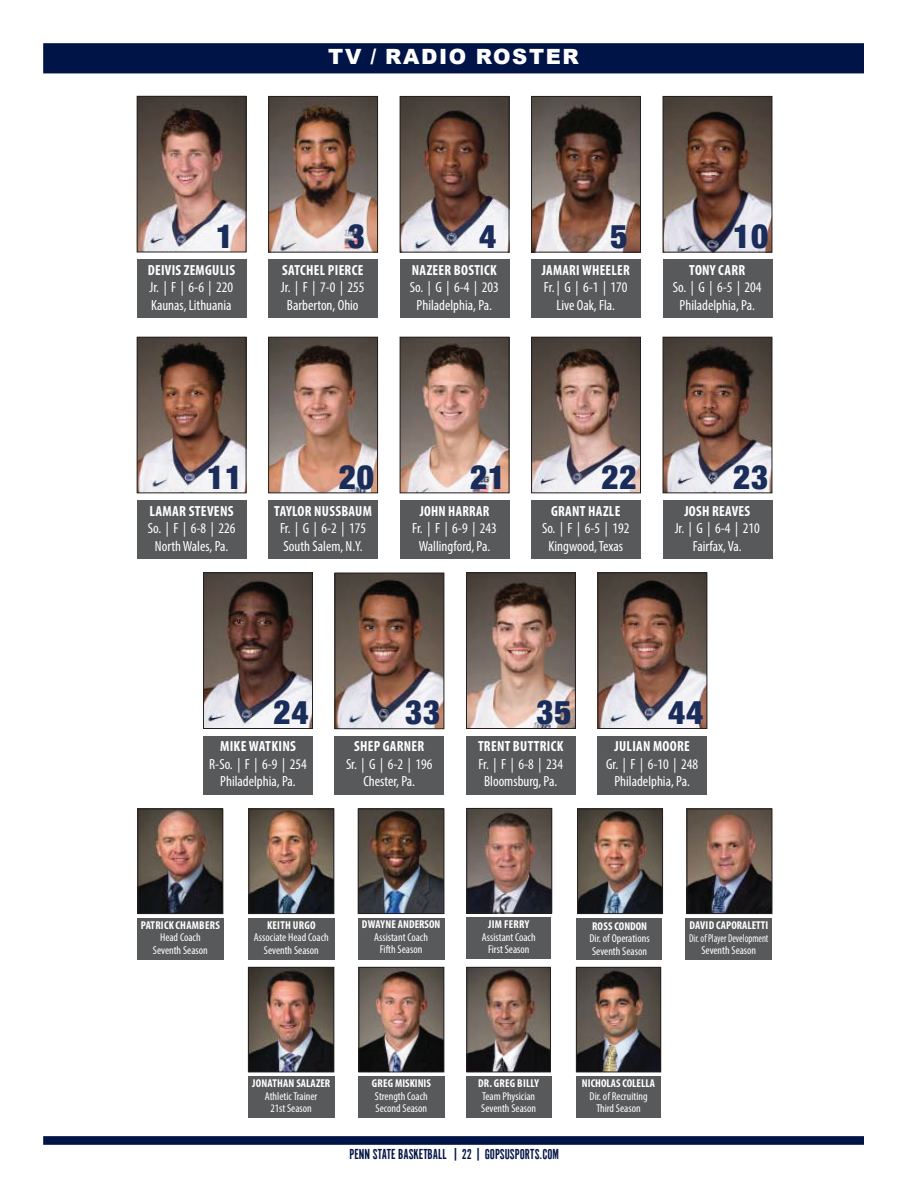
<style>
.page{position:relative;width:918px;height:1188px;background:#fff}
.page>*{position:absolute;margin:0;border:0;box-sizing:border-box;transform-origin:0 0}
.t1{font:900 condensed 33.15px "Helvetica Neue";letter-spacing:.025em;color:#1a2c59}
.t2{font:900 21px "Arial";letter-spacing:.075em;color:#fff}
.t3{font:15px "Alternate Gothic Com No 1";color:#001447}
.t4{font:condensed 14.7px/17.7px "Myriad Pro";color:#fff;text-align:center}
.t5{font:700 condensed 14.7px "Myriad Pro";letter-spacing:.02em;color:#fff}
.t6{font:700 condensed 14.7px "Myriad Pro";letter-spacing:.02em;color:#fff;scale:.95 1}
.t7{font:condensed 11.4px/12.5px "Myriad Pro";color:#fff;text-align:center}
.t8{font:700 condensed 11.4px "Myriad Pro";letter-spacing:.01em;color:#fff}
.t9{font:condensed 11.4px/12.5px "Myriad Pro";color:#fff;text-align:center;scale:.86 1}
</style>
<div class="page">
<div style="left:43px;top:43px;width:821px;height:30px;background:#001447;border:2px solid #001447"></div>
<div style="left:43px;top:1136px;width:821px;height:9px;background:#001447;border:2px solid #001447"></div>
<img style="left:140px;top:811px;width:81px;height:101px">
<div style="left:138px;top:809px;width:85px;height:105px;border:1px solid #231f20"></div>
<img style="left:469px;top:810px;width:81px;height:101px">
<div style="left:467px;top:808px;width:85px;height:105px;border:1px solid #231f20"></div>
<img style="left:360px;top:811px;width:82px;height:101px">
<div style="left:358px;top:809px;width:86px;height:105px;border:1px solid #231f20"></div>
<img style="left:251px;top:811px;width:81px;height:101px">
<div style="left:249px;top:809px;width:85px;height:105px;border:1px solid #231f20"></div>
<img style="left:361px;top:969px;width:81px;height:101px">
<div style="left:359px;top:967px;width:85px;height:105px;border:1px solid #231f20"></div>
<div style="left:137px;top:260px;width:109px;height:58px;background:#58595b"></div>
<img style="left:469px;top:969px;width:80px;height:101px">
<div style="left:467px;top:967px;width:84px;height:105px;border:1px solid #231f20"></div>
<img style="left:250px;top:969px;width:82px;height:101px">
<div style="left:248px;top:967px;width:86px;height:105px;border:1px solid #231f20"></div>
<div style="left:137px;top:918px;width:87px;height:41px;background:#58595b"></div>
<div style="left:248px;top:918px;width:87px;height:41px;background:#58595b"></div>
<div style="left:248px;top:1077px;width:87px;height:41px;background:#58595b"></div>
<div style="left:358px;top:1077px;width:87px;height:41px;background:#58595b"></div>
<div style="left:466px;top:1077px;width:85px;height:41px;background:#58595b"></div>
<div style="left:576px;top:919px;width:86px;height:41px;background:#58595b"></div>
<div style="left:358px;top:918px;width:86px;height:41px;background:#58595b"></div>
<div style="left:466px;top:918px;width:85px;height:41px;background:#58595b"></div>
<div style="left:685px;top:919px;width:87px;height:41px;background:#58595b"></div>
<div style="left:576px;top:1077px;width:85px;height:41px;background:#58595b"></div>
<div style="left:268px;top:260px;width:110px;height:58px;background:#58595b"></div>
<img style="left:578px;top:969px;width:81px;height:101px">
<div style="left:576px;top:967px;width:85px;height:105px;border:1px solid #231f20"></div>
<img style="left:270px;top:98px;width:106px;height:152px">
<div style="left:268px;top:96px;width:110px;height:156px;border:1px solid #231f20"></div>
<div style="left:400px;top:260px;width:109px;height:58px;background:#58595b"></div>
<img style="left:402px;top:98px;width:105px;height:152px">
<div style="left:400px;top:96px;width:109px;height:156px;border:1px solid #231f20"></div>
<div style="left:531px;top:260px;width:110px;height:58px;background:#58595b"></div>
<img style="left:533px;top:98px;width:106px;height:152px">
<div style="left:531px;top:96px;width:110px;height:156px;border:1px solid #231f20"></div>
<div style="left:663px;top:260px;width:109px;height:58px;background:#58595b"></div>
<img style="left:665px;top:98px;width:105px;height:152px">
<div style="left:663px;top:96px;width:109px;height:156px;border:1px solid #231f20"></div>
<img style="left:139px;top:339px;width:105px;height:152px">
<div style="left:137px;top:337px;width:109px;height:156px;border:1px solid #231f20"></div>
<div style="left:137px;top:500px;width:109px;height:59px;background:#58595b"></div>
<div style="left:268px;top:500px;width:110px;height:59px;background:#58595b"></div>
<img style="left:270px;top:339px;width:106px;height:152px">
<div style="left:268px;top:337px;width:110px;height:156px;border:1px solid #231f20"></div>
<div style="left:400px;top:500px;width:109px;height:59px;background:#58595b"></div>
<img style="left:402px;top:339px;width:105px;height:152px">
<div style="left:400px;top:337px;width:109px;height:156px;border:1px solid #231f20"></div>
<div style="left:531px;top:500px;width:110px;height:59px;background:#58595b"></div>
<img style="left:533px;top:339px;width:106px;height:152px">
<div style="left:531px;top:337px;width:110px;height:156px;border:1px solid #231f20"></div>
<div style="left:663px;top:500px;width:109px;height:59px;background:#58595b"></div>
<img style="left:665px;top:339px;width:105px;height:152px">
<div style="left:663px;top:337px;width:109px;height:156px;border:1px solid #231f20"></div>
<img style="left:205px;top:575px;width:106px;height:152px">
<div style="left:203px;top:573px;width:110px;height:156px;border:1px solid #231f20"></div>
<div style="left:203px;top:736px;width:110px;height:58px;background:#58595b"></div>
<div style="left:335px;top:736px;width:109px;height:58px;background:#58595b"></div>
<div style="left:466px;top:736px;width:110px;height:58px;background:#58595b"></div>
<img style="left:468px;top:575px;width:106px;height:152px">
<div style="left:466px;top:573px;width:110px;height:156px;border:1px solid #231f20"></div>
<div style="left:598px;top:736px;width:109px;height:58px;background:#58595b"></div>
<img style="left:600px;top:575px;width:105px;height:152px">
<div style="left:598px;top:573px;width:109px;height:156px;border:1px solid #231f20"></div>
<img style="left:139px;top:98px;width:105px;height:152px">
<div style="left:137px;top:96px;width:109px;height:156px;border:1px solid #231f20"></div>
<img style="left:337px;top:575px;width:105px;height:152px">
<div style="left:335px;top:573px;width:109px;height:156px;border:1px solid #231f20"></div>
<img style="left:689px;top:811px;width:81px;height:101px">
<div style="left:687px;top:809px;width:85px;height:105px;border:1px solid #231f20"></div>
<img style="left:579px;top:811px;width:82px;height:101px">
<div style="left:577px;top:809px;width:86px;height:105px;border:1px solid #231f20"></div>
<h2 class="t2" style="left:328px;top:41px;width:252px">TV / RADIO ROSTER</h2>
<h1 class="t1" style="left:216px;top:216px;width:19px">1</h1>
<p class="t5" style="left:148px;top:261px;width:89px">DEIVIS ZEMGULIS</p>
<p class="t4" style="left:150px;top:278px;width:85px;text-align:left">Jr. | F | 6-6 | 220<br>Kaunas, Lithuania</p>
<h1 class="t1" style="left:348px;top:216px;width:19px">3</h1>
<p class="t5" style="left:282px;top:261px;width:83px">SATCHEL PIERCE</p>
<p class="t4" style="left:281px;top:279px;width:85px">Jr. | F | 7-0 | 255<br>Barberton, Ohio</p>
<h1 class="t1" style="left:479px;top:216px;width:19px">4</h1>
<p class="t5" style="left:412px;top:261px;width:86px">NAZEER BOSTICK</p>
<p class="t4" style="left:410px;top:279px;width:90px">So. | G | 6-4 | 203<br>Philadelphia, Pa.</p>
<h1 class="t1" style="left:611px;top:216px;width:19px">5</h1>
<p class="t5" style="left:542px;top:261px;width:90px">JAMARI WHEELER</p>
<p class="t4" style="left:544px;top:279px;width:85px">Fr. | G | 6-1 | 170<br>Live Oak, Fla.</p>
<h1 class="t1" style="left:733px;top:216px;width:37px">10</h1>
<p class="t5" style="left:689px;top:261px;width:58px">TONY CARR</p>
<p class="t4" style="left:673px;top:279px;width:90px">So. | G | 6-5 | 204<br>Philadelphia, Pa.</p>
<h1 class="t1" style="left:207px;top:456px;width:37px">11</h1>
<p class="t5" style="left:149px;top:501px;width:86px">LAMAR STEVENS</p>
<p class="t4" style="left:148px;top:519px;width:89px">So. | F | 6-8 | 226<br>North Wales, Pa.</p>
<h1 class="t1" style="left:339px;top:456px;width:37px">20</h1>
<p class="t5" style="left:274px;top:501px;width:99px">TAYLOR NUSSBAUM</p>
<p class="t4" style="left:280px;top:519px;width:88px;text-align:left">Fr. | G | 6-2 | 175<br>South Salem, N.Y.</p>
<h1 class="t1" style="left:470px;top:456px;width:37px">21</h1>
<p class="t6" style="left:420px;top:501px;width:75px">JOHN HARRAR</p>
<p class="t4" style="left:412px;top:519px;width:86px">Fr. | F | 6-9 | 243<br>Wallingford, Pa.</p>
<h1 class="t1" style="left:602px;top:456px;width:37px">22</h1>
<p class="t5" style="left:551px;top:501px;width:71px">GRANT HAZLE</p>
<p class="t4" style="left:542px;top:519px;width:89px">So. | F | 6-5 | 192<br>Kingwood, Texas</p>
<h1 class="t1" style="left:733px;top:456px;width:37px">23</h1>
<p class="t5" style="left:684px;top:501px;width:67px">JOSH REAVES</p>
<p class="t4" style="left:675px;top:519px;width:86px">Jr. | G | 6-4 | 210<br>Fairfax, Va.</p>
<h1 class="t1" style="left:274px;top:692px;width:37px">24</h1>
<p class="t5" style="left:220px;top:737px;width:77px">MIKE WATKINS</p>
<p class="t4" style="left:209px;top:755px;width:99px">R-So. | F | 6-9 | 254<br>Philadelphia, Pa.</p>
<h1 class="t1" style="left:405px;top:692px;width:37px">33</h1>
<p class="t5" style="left:354px;top:737px;width:72px">SHEP GARNER</p>
<p class="t4" style="left:346px;top:755px;width:88px">Sr. | G | 6-2 | 196<br>Chester, Pa.</p>
<h1 class="t1" style="left:537px;top:692px;width:37px">35</h1>
<p class="t5" style="left:478px;top:737px;width:87px">TRENT BUTTRICK</p>
<p class="t4" style="left:478px;top:755px;width:86px">Fr. | F | 6-8 | 234<br>Bloomsburg, Pa.</p>
<h1 class="t1" style="left:668px;top:692px;width:37px">44</h1>
<p class="t5" style="left:615px;top:737px;width:77px">JULIAN MOORE</p>
<p class="t4" style="left:606px;top:755px;width:93px">Gr. | F | 6-10 | 248<br>Philadelphia, Pa.</p>
<p class="t8" style="left:141px;top:918px;width:81px">PATRICK CHAMBERS</p>
<p class="t7" style="left:153px;top:931px;width:56px">Head Coach<br>Seventh Season</p>
<p class="t8" style="left:267px;top:918px;width:50px">KEITH URGO</p>
<p class="t7" style="left:254px;top:931px;width:76px">Associate Head Coach<br>Seventh Season</p>
<p class="t8" style="left:362px;top:918px;width:80px">DWAYNE ANDERSON</p>
<p class="t7" style="left:374px;top:931px;width:55px">Assistant Coach<br>Fifth Season</p>
<p class="t8" style="left:488px;top:918px;width:43px">JIM FERRY</p>
<p class="t7" style="left:482px;top:931px;width:55px">Assistant Coach<br>First Season</p>
<p class="t8" style="left:592px;top:919px;width:57px">ROSS CONDON</p>
<p class="t7" style="left:590px;top:932px;width:62px;text-align:left">Dir. of Operations<br>Seventh Season</p>
<p class="t8" style="left:689px;top:919px;width:80px">DAVID CAPORALETTI</p>
<p class="t9" style="left:689px;top:932px;width:94px">Dir. of Player Development<br>Seventh Season</p>
<p class="t8" style="left:252px;top:1076px;width:80px">JONATHAN SALAZER</p>
<p class="t7" style="left:265px;top:1090px;width:54px">Athletic Trainer<br>21st Season</p>
<p class="t8" style="left:372px;top:1076px;width:61px">GREG MISKINIS</p>
<p class="t7" style="left:375px;top:1090px;width:54px;text-align:left">Strength Coach<br>Second Season</p>
<p class="t8" style="left:478px;top:1076px;width:63px">DR. GREG BILLY</p>
<p class="t7" style="left:481px;top:1090px;width:56px;text-align:left">Team Physician<br>Seventh Season</p>
<p class="t3" style="left:350px;top:1147px;width:211px">PENN STATE BASKETBALL | 22 | GOPSUSPORTS.COM</p>
<p class="t8" style="left:582px;top:1076px;width:75px">NICHOLAS COLELLA</p>
<p class="t7" style="left:590px;top:1090px;width:60px">Dir. of Recruiting<br>Third Season</p>
</div>
